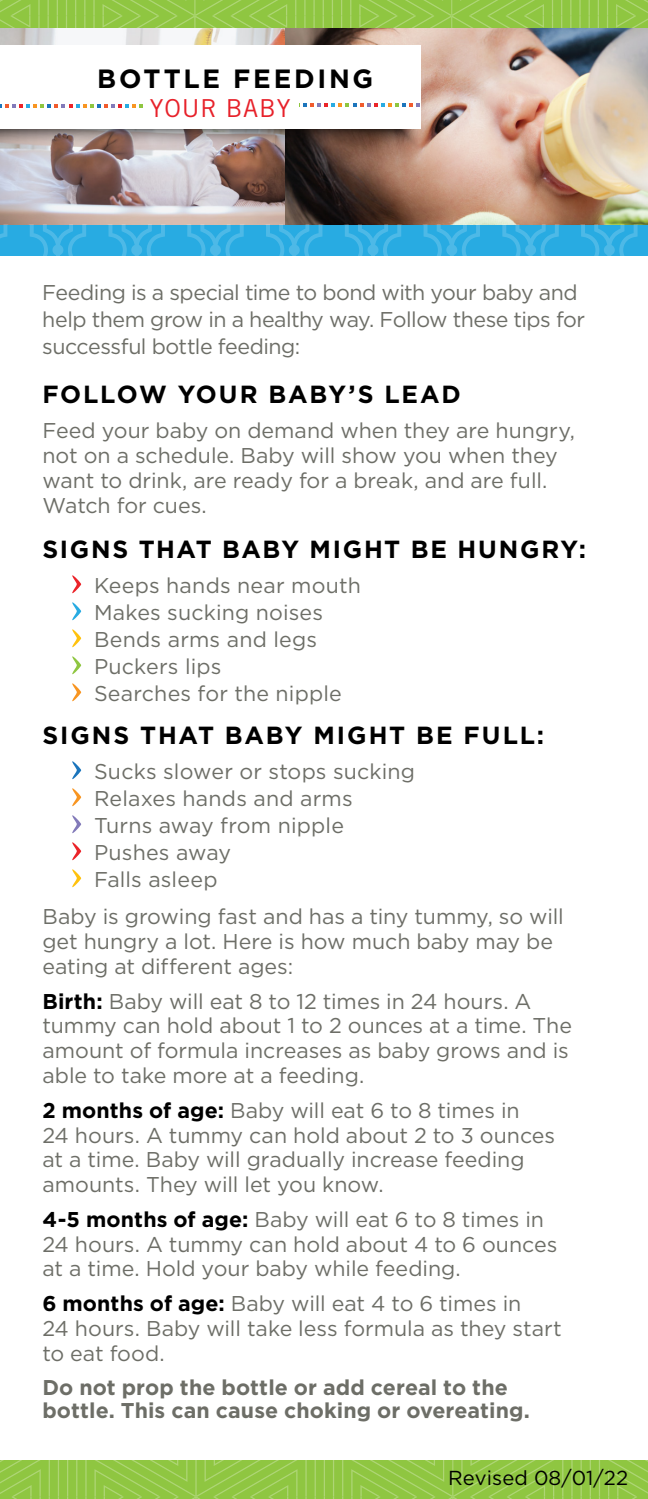
<style>
.page{position:relative;width:648px;height:1499px;background:#fff}
.page>*{position:absolute;margin:0;border:0;box-sizing:border-box;transform-origin:0 0}
.t1{font:700 26.32px "Gotham HTF";letter-spacing:.105em;color:#000}
.t2{font:700 24.75px "Gotham HTF";letter-spacing:.07em;color:#000}
.t3{font:24.75px "Trade Gothic";letter-spacing:.035em;color:#e7212a}
.t4{font:21.38px/24.8px "Gotham HTF";color:#6d6e67}
.t5{font:21.38px/27px "Gotham HTF";letter-spacing:-.025em;color:#6d6e67}
.t6{font:700 21.38px/23.6px "Gotham HTF";letter-spacing:.005em;color:#6d6e67}
.t7{font:20.25px "Gotham HTF";letter-spacing:.005em;color:#000}
.s1{font-weight:700;color:#000}
</style>
<div class="page">
<img style="left:0;top:28px;width:285px;height:197px">
<img style="left:285px;top:28px;width:363px;height:197px">
<svg style="left:0;top:225px;width:648px;height:30px;background:#30aee3"></svg>
<div style="left:370px;top:246px;width:7px;height:7px;background:#4db9e7;border-radius:50%"></div>
<div style="left:368px;top:244px;width:11px;height:11px;border:4px solid #fff;border-radius:50%"></div>
<svg style="left:0;top:1460px;width:648px;height:38px;background:#93c747"></svg>
<svg style="left:0;top:0;width:648px;height:28px;background:#93c747"></svg>
<div style="left:0;top:31px;width:438px;height:101px;background:#000;opacity:.75"></div>
<svg style="left:0;top:67px;width:421px;height:84px"></svg>
<svg style="left:72px;top:575px;width:9px;height:19px"></svg>
<svg style="left:72px;top:602px;width:9px;height:19px"></svg>
<svg style="left:72px;top:629px;width:9px;height:19px"></svg>
<svg style="left:72px;top:656px;width:9px;height:19px"></svg>
<svg style="left:72px;top:683px;width:9px;height:19px"></svg>
<svg style="left:72px;top:761px;width:9px;height:19px"></svg>
<svg style="left:72px;top:788px;width:9px;height:19px"></svg>
<svg style="left:72px;top:815px;width:9px;height:19px"></svg>
<svg style="left:72px;top:842px;width:9px;height:19px"></svg>
<svg style="left:72px;top:869px;width:9px;height:19px"></svg>
<h1 class="t1" style="left:97px;top:64px;width:124px">BOTTLE</h1>
<h1 class="t3" style="left:150px;top:93px;width:142px">YOUR BABY</h1>
<h1 class="t1" style="left:233px;top:64px;width:142px">FEEDING</h1>
<p class="t5" style="left:42px;top:279px;width:544px">Feeding is a special time to bond with your baby and help them grow in a healthy way. Follow these tips for successful bottle feeding:</p>
<h2 class="t2" style="left:42px;top:380px;width:420px">FOLLOW YOUR BABY’S LEAD</h2>
<p class="t4" style="left:42px;top:418px;width:534px">Feed your baby on demand when they are hungry, not on a schedule. Baby will show you when they want to drink, are ready for a break, and are full.<br>Watch for cues.</p>
<p class="t2" style="left:42px;top:535px;width:545px">SIGNS THAT BABY MIGHT BE HUNGRY:</p>
<p class="t4" style="left:94px;top:573px;width:268px">Keeps hands near mouth</p>
<p class="t4" style="left:94px;top:600px;width:231px">Makes sucking noises</p>
<p class="t4" style="left:94px;top:627px;width:225px">Bends arms and legs</p>
<p class="t4" style="left:94px;top:654px;width:129px">Puckers lips</p>
<p class="t4" style="left:94px;top:681px;width:249px">Searches for the nipple</p>
<p class="t2" style="left:42px;top:721px;width:503px">SIGNS THAT BABY MIGHT BE FULL:</p>
<p class="t4" style="left:94px;top:759px;width:323px">Sucks slower or stops sucking</p>
<p class="t4" style="left:94px;top:786px;width:260px">Relaxes hands and arms</p>
<p class="t4" style="left:94px;top:813px;width:252px">Turns away from nipple</p>
<p class="t4" style="left:94px;top:840px;width:139px">Pushes away</p>
<p class="t4" style="left:94px;top:867px;width:125px">Falls asleep</p>
<p class="t4" style="left:42px;top:904px;width:523px">Baby is growing fast and has a tiny tummy, so will get hungry a lot. Here is how much baby may be eating at different ages:</p>
<p class="t4" style="left:42px;top:988px;width:531px"><span class="s1">Birth:</span> Baby will eat 8 to 12 times in 24 hours. A tummy can hold about 1 to 2 ounces at a time. The amount of formula increases as baby grows and is able to take more at a feeding.</p>
<p class="t4" style="left:42px;top:1097px;width:514px"><span class="s1">2 months of age:</span> Baby will eat 6 to 8 times in<br>24 hours. A tummy can hold about 2 to 3 ounces at a time. Baby will gradually increase feeding amounts. They will let you know.</p>
<p class="t4" style="left:42px;top:1206px;width:517px"><span class="s1">4-5 months of age:</span> Baby will eat 6 to 8 times in<br>24 hours. A tummy can hold about 4 to 6 ounces at a time. Hold your baby while feeding.</p>
<p class="t4" style="left:42px;top:1291px;width:521px"><span class="s1">6 months of age:</span> Baby will eat 4 to 6 times in<br>24 hours. Baby will take less formula as they start to eat food.</p>
<p class="t6" style="left:42px;top:1374px;width:489px">Do not prop the bottle or add cereal to the bottle. This can cause choking or overeating.</p>
<p class="t7" style="left:448px;top:1466px;width:182px">Revised 08/01/22</p>
</div>
